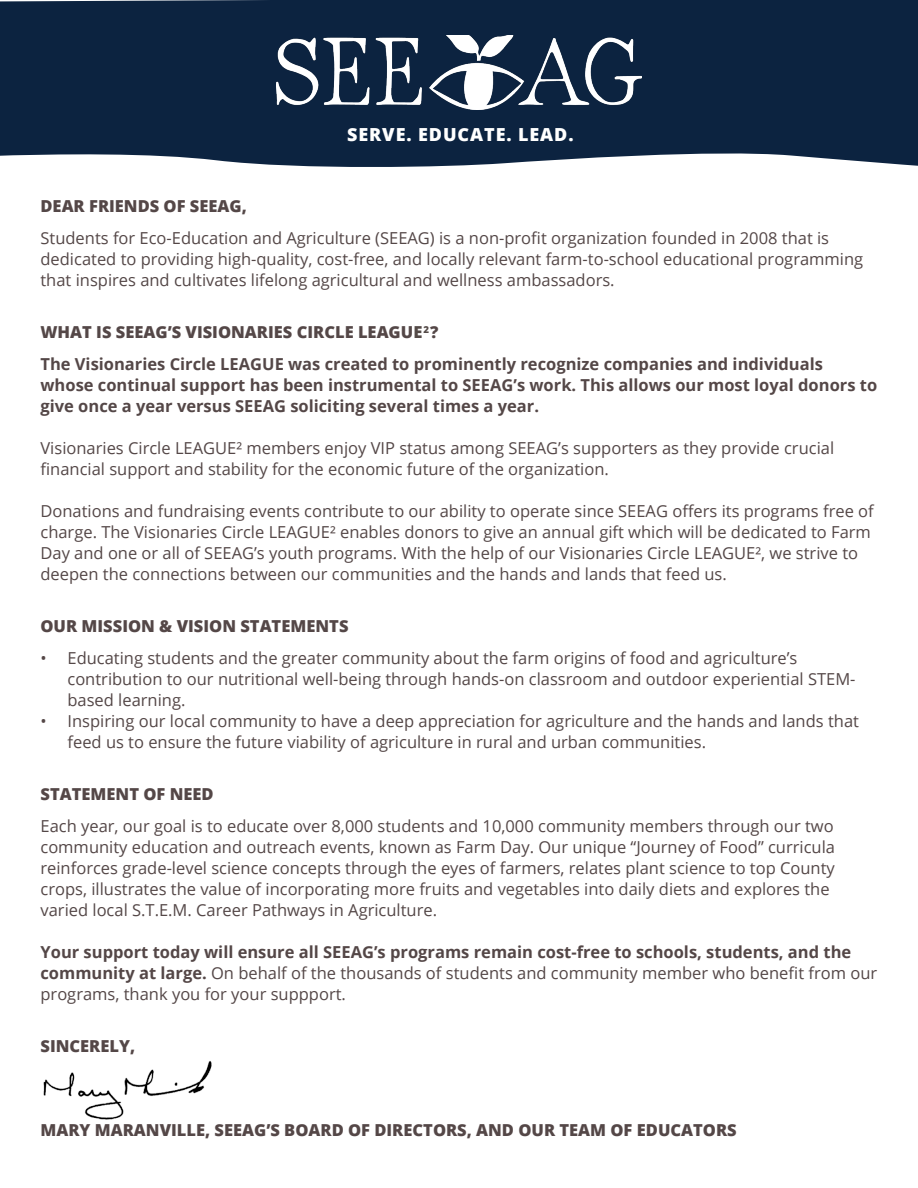
<style>
.page{position:relative;width:918px;height:1188px;background:#fff}
.page>*{position:absolute;margin:0;border:0;box-sizing:border-box;transform-origin:0 0}
.t1{font:800 18px "Open Sans";letter-spacing:.05em;color:#fff}
.t2{font:16.5px/21px "Open Sans";color:#544747}
.t3{font:700 16.5px/21px "Open Sans";color:#544747}
.t4{font:800 16.5px "Open Sans";color:#544747}
.s1{color:#544a47}
.s2{font-weight:400}
</style>
<div class="page">
<img style="left:43px;top:1061px;width:169px;height:59px">
<div style="left:0;top:0;width:918px;height:167px;background:#0c2340"></div>
<img style="left:276px;top:36px;width:366px;height:73px">
<p class="t1" style="left:347px;top:121px;width:228px">SERVE. EDUCATE. LEAD.</p>
<p class="t4" style="left:40px;top:194px;width:208px">DEAR FRIENDS OF SEEAG,</p>
<p class="t2" style="left:40px;top:227px;width:824px">Students for Eco-Education and Agriculture (SEEAG) is a non-profit organization founded in 2008 that is dedicated to providing high-quality, cost-free, and locally relevant farm-to-school educational programming that inspires and cultivates lifelong agricultural and wellness ambassadors.</p>
<p class="t4" style="left:40px;top:320px;width:399px">WHAT IS SEEAG’S VISIONARIES CIRCLE LEAGU<span class="s1">E</span><sup>2</sup>?</p>
<p class="t3" style="left:40px;top:353px;width:838px">The Visionaries Circle LEAGUE was created to prominently recognize companies and individuals whose continual support has been instrumental to SEEAG’s work. This allows our most loyal donors to give once a year versus SEEAG soliciting several times a year.</p>
<p class="t2" style="left:40px;top:437px;width:795px">Visionaries Circle LEAGUE² members enjoy VIP status among SEEAG’s supporters as they provide crucial fi nancial support and stability for the economic future of the organization.</p>
<p class="t2" style="left:40px;top:500px;width:835px">Donations and fundraising events contribute to our ability to operate since SEEAG offers its programs free of charge. The Visionaries Circle LEAGUE² enables donors to give an annual gift which will be dedicated to Farm Day and one or all of SEEAG’s youth programs. With the help of our Visionaries Circle LEAGUE², we strive to deepen the connections between our communities and the hands and lands that feed us.</p>
<p class="t4" style="left:40px;top:614px;width:310px">OUR MISSION &amp; VISION STATEMENTS</p>
<p class="t2" style="left:68px;top:647px;width:790px;text-indent:-27px">• Educating students and the greater community about the farm origins of food and agriculture’s contribution to our nutritional well-being through hands-on classroom and outdoor experiential STEM&shy;based learning.</p>
<p class="t2" style="left:68px;top:710px;width:793px;text-indent:-27px">• Inspiring our local community to have a deep appreciation for agriculture and the hands and lands that feed us to ensure the future viability of agriculture in rural and urban communities.</p>
<p class="t4" style="left:40px;top:782px;width:175px">STATEMENT OF NEED</p>
<p class="t2" style="left:40px;top:815px;width:796px">Each year, our goal is to educate over 8,000 students and 10,000 community members through our two community education and outreach events, known as Farm Day. Our unique “Journey of Food” curricula reinforces grade-level science concepts through the eyes of farmers, relates plant science to top County crops, illustrates the value of incorporating more fruits and vegetables into daily diets and explores the varied local S.T.E.M. Career Pathways in Agriculture.</p>
<p class="t3" style="left:40px;top:941px;width:838px">Your support today will ensure all SEEAG’s programs remain cost-free to schools, students, and the community at large. <span class="s2">On behalf of the thousands of students and community member who benefit from our programs, thank you for your suppport.</span></p>
<p class="t4" style="left:40px;top:1034px;width:96px">SINCERELY,</p>
<p class="t4" style="left:41px;top:1118px;width:698px">MARY MARANVILLE, SEEAG’S BOARD OF DIRECTORS, AND OUR TEAM OF EDUCATORS</p>
</div>
